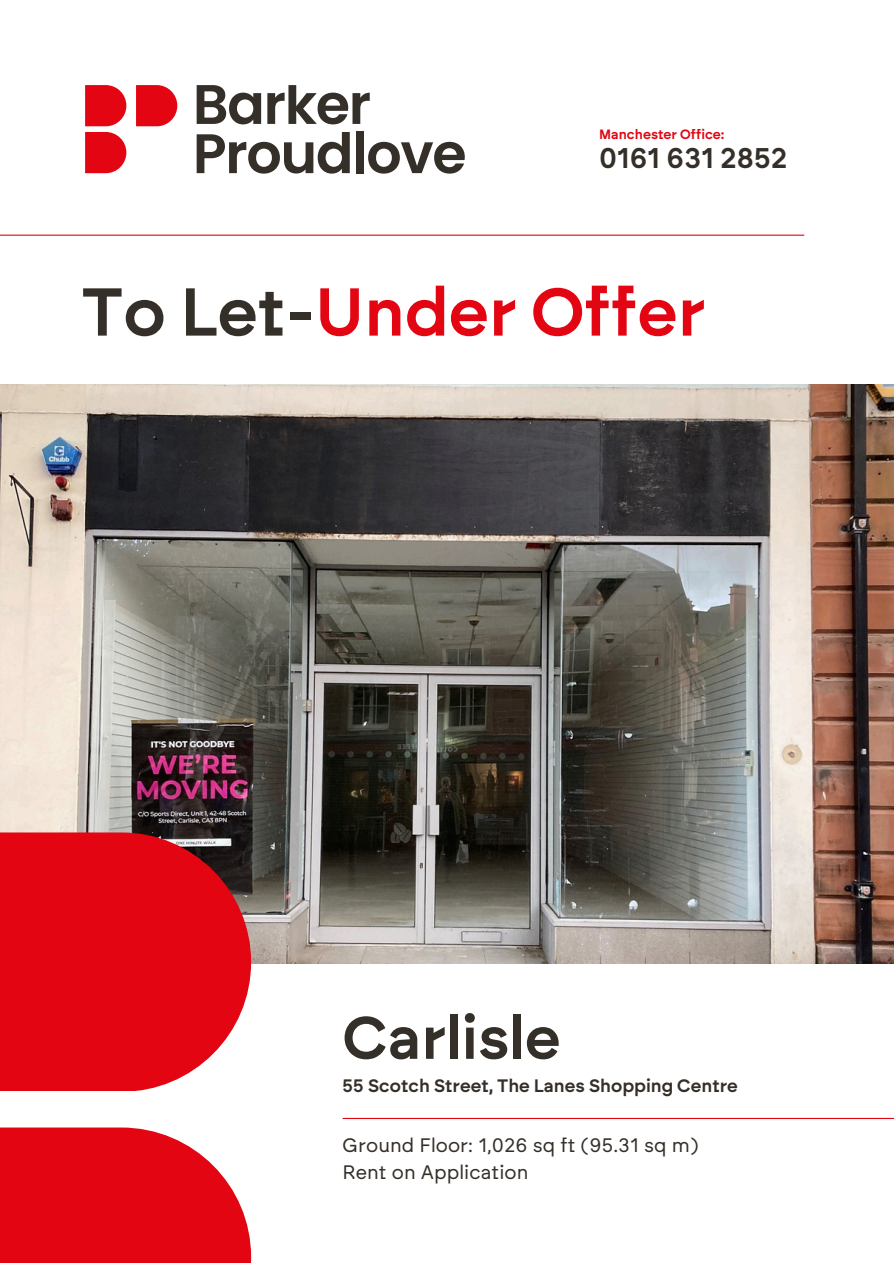
<style>
.page{position:relative;width:894px;height:1264px;background:#fff}
.page>*{position:absolute;margin:0;border:0;box-sizing:border-box;transform-origin:0 0}
.t1{font:600 67.5px "Brockmann";color:#e30512}
.t2{font:600 60px "Brockmann";color:#352f29}
.t3{font:600 28.5px "Brockmann";color:#352f29}
.t4{font:19.5px/27px "Brockmann";color:#352f29}
.t5{font:600 18px "Brockmann";color:#352f29}
.t6{font:600 13.5px "Brockmann";color:#e30512}
.s1{color:#352f29}
</style>
<div class="page">
<img style="left:0;top:385px;width:893px;height:578px">
<svg style="left:0;top:832px;width:251px;height:259px;background:#db1521"></svg>
<svg style="left:0;top:1127px;width:251px;height:136px;background:#e6202b"></svg>
<hr style="left:342px;top:1117px;width:551px;height:1px;background:#e30512">
<svg style="left:85px;top:132px;width:41px;height:41px;background:#e51e2a"></svg>
<svg style="left:85px;top:85px;width:41px;height:41px;background:#e51e2a"></svg>
<svg style="left:136px;top:85px;width:41px;height:41px;background:#e51e2a"></svg>
<svg style="left:196px;top:85px;width:65px;height:39px"></svg>
<svg style="left:267px;top:85px;width:102px;height:39px"></svg>
<svg style="left:196px;top:132px;width:153px;height:42px"></svg>
<div style="left:356px;top:132px;width:7px;height:41px;background:#352f29"></div>
<svg style="left:368px;top:142px;width:96px;height:32px"></svg>
<hr style="left:0;top:235px;width:804px;height:1px;background:#e30512">
<h3 class="t6" style="left:599px;top:126px;width:127px">Manchester Office:</h3>
<h4 class="t3" style="left:599px;top:141px;width:190px">0161 631 2852</h4>
<p class="t1" style="left:81px;top:271px;width:625px"><span class="s1">To Let-</span>Under Offer</p>
<h1 class="t2" style="left:342px;top:1001px;width:219px">Carlisle</h1>
<h2 class="t5" style="left:342px;top:1074px;width:396px">55 Scotch Street, The Lanes Shopping Centre</h2>
<p class="t4" style="left:342px;top:1131px;width:357px">Ground Floor: 1,026 sq ft (95.31 sq m)<br>Rent on Application</p>
</div>
